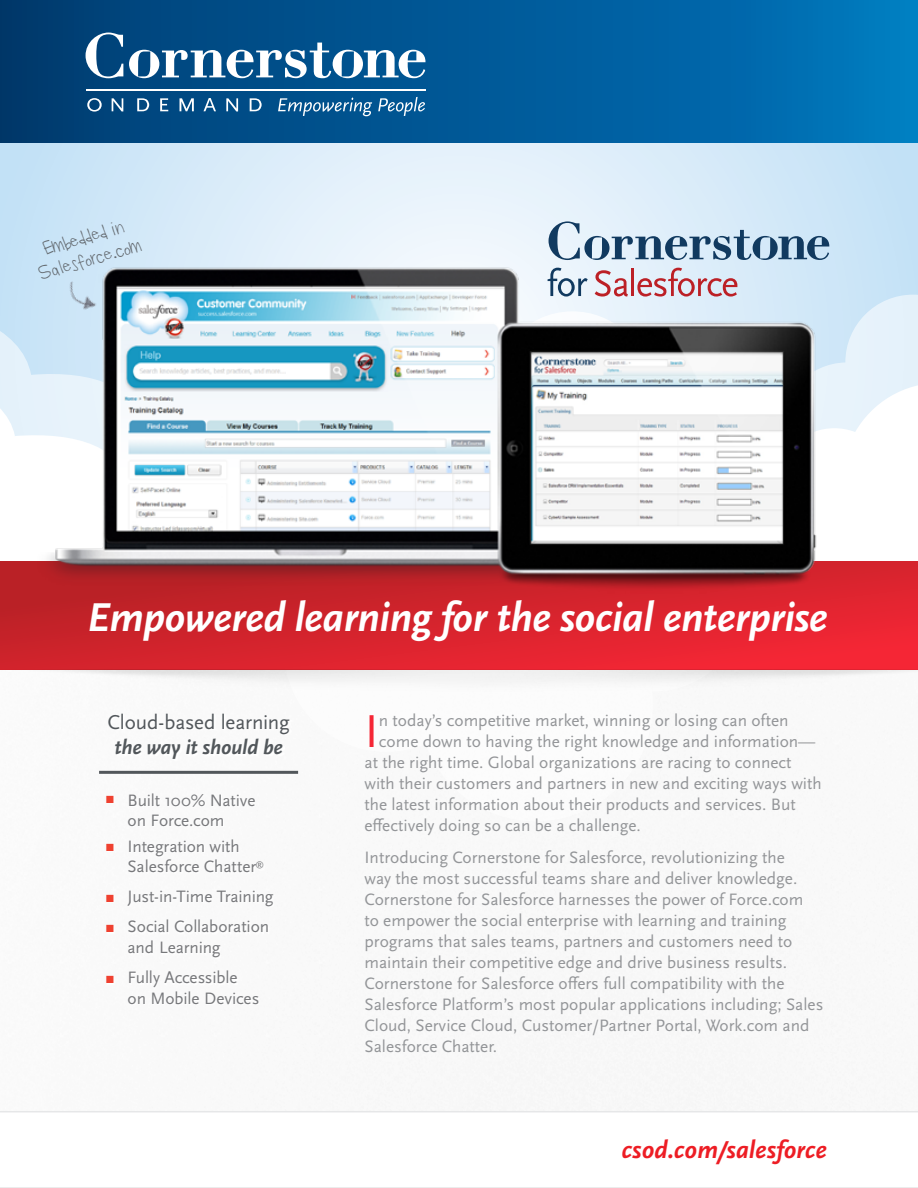
<style>
.page{position:relative;width:918px;height:1188px;background:#fff}
.page>*{position:absolute;margin:0;border:0;box-sizing:border-box;transform-origin:0 0}
.t1{font:48.15px "Scala Sans OT";color:#f52635}
.t2{font:italic 700 42px "Scala Sans OT";letter-spacing:-.015em;color:#fff}
.t3{font:italic 700 25.5px "Scala Sans OT";color:#ed1d24}
.t4{font:21px "Scala Sans OT";letter-spacing:-.005em;color:#52575b}
.t5{font:italic 700 21px "Scala Sans OT";letter-spacing:-.015em;color:#52575b}
.t6{font:19.2px/22.5px "Pea Hollee";color:#525559;text-align:center}
.t7{font:17.25px/21px "Scala Sans OT";color:#939598}
.t8{font:17.25px/20.2px "Scala Sans OT";letter-spacing:-.01em;color:#77787b}
.s1{font-weight:300;font-size:15.75px;color:#ef4130}
</style>
<div class="page">
<div style="left:0;top:0;width:918px;height:144px;background:linear-gradient(to right,#053e72,#0077be)"></div>
<svg style="left:0;top:144px;width:918px;height:59px;background:#d7eaf8"></svg>
<hr style="left:99px;top:771px;width:199px;height:3px;background:#52575b">
<svg style="left:0;top:1111px;width:918px;height:77px"></svg>
<div style="left:0;top:561px;width:918px;height:108px;background:linear-gradient(to right,#c8232a,#f52635)"></div>
<svg style="left:86px;top:33px;width:37px;height:45px"></svg>
<svg style="left:129px;top:43px;width:296px;height:35px"></svg>
<hr style="left:86px;top:89px;width:339px;height:1px;background:#fff">
<svg style="left:87px;top:98px;width:15px;height:14px"></svg>
<svg style="left:137px;top:98px;width:12px;height:13px"></svg>
<svg style="left:160px;top:98px;width:8px;height:13px"></svg>
<svg style="left:203px;top:98px;width:13px;height:13px"></svg>
<svg style="left:250px;top:98px;width:12px;height:13px"></svg>
<svg style="left:112px;top:98px;width:11px;height:13px"></svg>
<svg style="left:180px;top:98px;width:14px;height:13px"></svg>
<svg style="left:226px;top:98px;width:12px;height:13px"></svg>
<svg style="left:278px;top:98px;width:94px;height:18px;background:#3776a5"></svg>
<svg style="left:378px;top:97px;width:47px;height:19px"></svg>
<img style="left:0;top:203px;width:918px;height:418px">
<img style="left:58px;top:272px;width:51px;height:56px">
<img style="left:0;top:669px;width:918px;height:14px">
<svg style="left:548px;top:214px;width:370px;height:280px"></svg>
<p class="t6" style="left:31px;top:244px;width:107px;rotate:-16deg">Embedded in<br>Salesforce.com</p>
<h2 class="t2" style="left:87px;top:594px;width:742px">Empowered learning for the social enterprise</h2>
<p class="t4" style="left:107px;top:711px;width:184px">Cloud-based learning</p>
<p class="t5" style="left:114px;top:736px;width:170px">the way it should be</p>
<p class="t8" style="left:105px;top:790px;width:152px;text-align:center"><sup>▪</sup> Built 100% Native on Force.com</p>
<p class="t8" style="left:128px;top:837px;width:138px;text-indent:-22px"><span class="s1">▪</span> Integration with<br>Salesforce Chatter<sup>®</sup></p>
<p class="t8" style="left:105px;top:886px;width:170px"><span class="s1">▪</span> Just-in-Time Training</p>
<p class="t8" style="left:128px;top:917px;width:143px;text-indent:-22px"><span class="s1">▪</span> Social Collaboration and Learning</p>
<p class="t8" style="left:128px;top:968px;width:133px;text-indent:-22px"><span class="s1">▪</span> Fully Accessible on Mobile Devices</p>
<h1 class="t1" style="left:364px;top:705px;width:16px">I</h1>
<p class="t7" style="left:379px;top:711px;width:411px">n today’s competitive market, winning or losing can often</p>
<p class="t7" style="left:379px;top:732px;width:438px">come down to having the right knowledge and information—</p>
<p class="t7" style="left:364px;top:753px;width:429px">at the right time. Global organizations are racing to connect</p>
<p class="t7" style="left:364px;top:774px;width:459px">with their customers and partners in new and exciting ways with</p>
<p class="t7" style="left:364px;top:795px;width:433px">the latest information about their products and services. But</p>
<p class="t7" style="left:364px;top:816px;width:278px">effectively doing so can be a challenge.</p>
<p class="t7" style="left:364px;top:847px;width:460px">Introducing Cornerstone for Salesforce, revolutionizing the<br>way the most successful teams share and deliver knowledge.<br>Cornerstone for Salesforce harnesses the power of Force.com<br>to empower the social enterprise with learning and training programs that sales teams, partners and customers need to maintain their competitive edge and drive business results.<br>Cornerstone for Salesforce offers full compatibility with the Salesforce Platform’s most popular applications including; Sales Cloud, Service Cloud, Customer/Partner Portal, Work.com and Salesforce Chatter.</p>
<h3 class="t3" style="left:621px;top:1135px;width:207px">csod.com/salesforce</h3>
</div>
